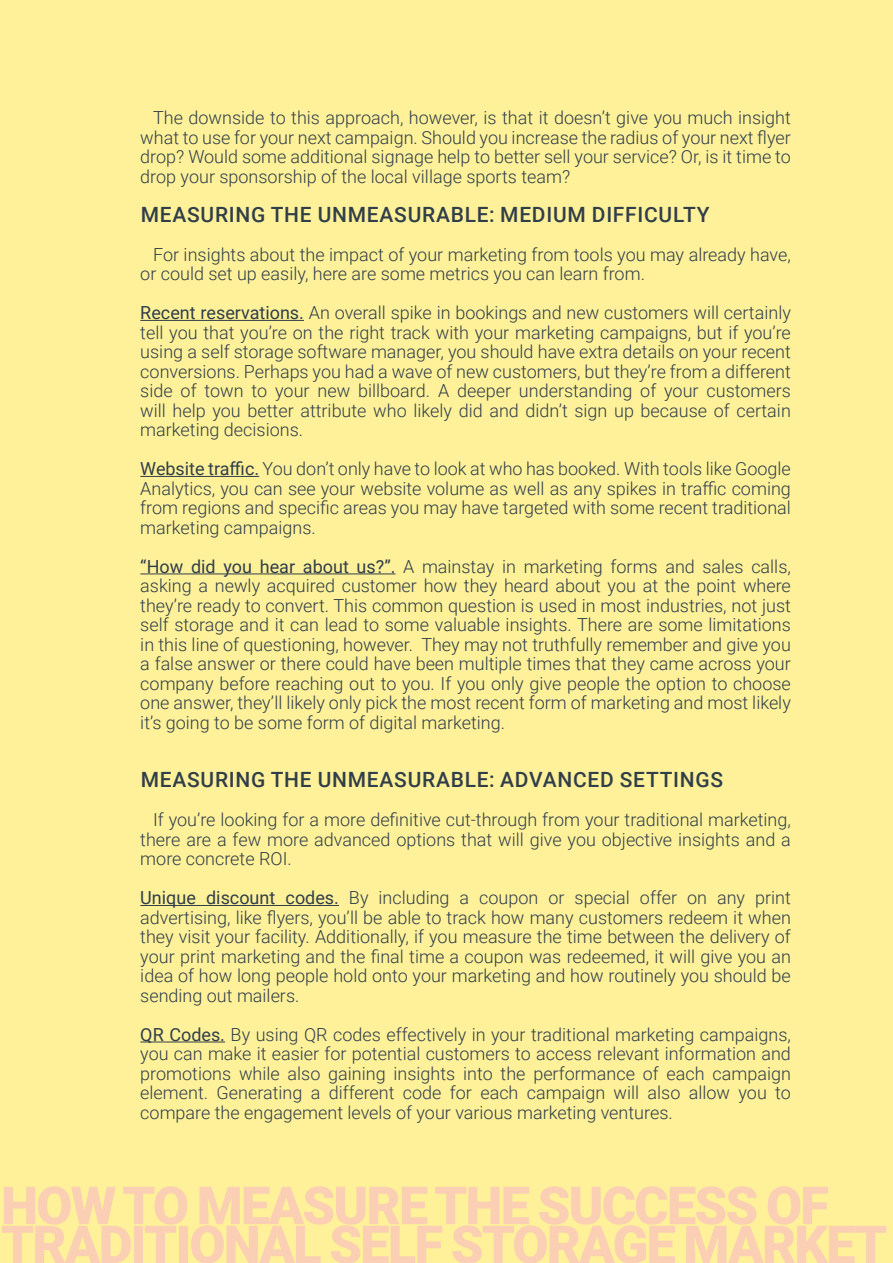
<style>
.page{position:relative;width:893px;height:1263px;background:#fef199}
.page>*{position:absolute;margin:0;border:0;box-sizing:border-box;transform-origin:0 0}
.t1{font:900 52.5px/39px "Roboto";letter-spacing:-.035em;color:#fbcfb4}
.t2{font:500 21px "Roboto";letter-spacing:.035em;color:#303e49}
.t3{font:300 18px/19.5px "Roboto";color:#303e49;text-align:justify}
.s1{font-weight:400}
</style>
<div class="page">
<hr style="left:140px;top:320px;width:164px;height:1px;background:#303e49">
<hr style="left:140px;top:476px;width:119px;height:1px;background:#303e49">
<hr style="left:140px;top:573px;width:256px;height:1px;background:#303e49">
<hr style="left:140px;top:905px;width:199px;height:1px;background:#303e49">
<hr style="left:140px;top:1041px;width:85px;height:1px;background:#303e49">
<p class="t3" style="left:140px;top:107px;width:652px;text-indent:13px">The downside to this approach, however, is that it doesn’t give you much insight what to use for your next campaign. Should you increase the radius of your next flyer drop? Would some additional signage help to better sell your service? Or, is it time to drop your sponsorship of the local village sports team?</p>
<p class="t2" style="left:141px;top:199px;width:570px">MEASURING THE UNMEASURABLE: MEDIUM DIFFICULTY</p>
<p class="t3" style="left:140px;top:244px;width:652px;text-indent:13px">For insights about the impact of your marketing from tools you may already have, or could set up easily, here are some metrics you can learn from.</p>
<p class="t3" style="left:140px;top:302px;width:652px"><span class="s1">Recent reservations.</span> An overall spike in bookings and new customers will certainly tell you that you’re on the right track with your marketing campaigns, but if you’re using a self storage software manager, you should have extra details on your recent conversions. Perhaps you had a wave of new customers, but they’re from a different side of town to your new billboard. A deeper understanding of your customers will help you better attribute who likely did and didn’t sign up because of certain marketing decisions.</p>
<p class="t3" style="left:140px;top:458px;width:652px"><span class="s1">Website traffic.</span> You don’t only have to look at who has booked. With tools like Google Analytics, you can see your website volume as well as any spikes in traffic coming from regions and specific areas you may have targeted with some recent traditional marketing campaigns.</p>
<p class="t3" style="left:140px;top:556px;width:652px"><span class="s1">“How did you hear about us?”.</span> A mainstay in marketing forms and sales calls, asking a newly acquired customer how they heard about you at the point where they’re ready to convert. This common question is used in most industries, not just self storage and it can lead to some valuable insights. There are some limitations in this line of questioning, however. They may not truthfully remember and give you a false answer or there could have been multiple times that they came across your company before reaching out to you. If you only give people the option to choose one answer, they’ll likely only pick the most recent form of marketing and most likely it’s going to be some form of digital marketing.</p>
<p class="t2" style="left:141px;top:765px;width:584px">MEASURING THE UNMEASURABLE: ADVANCED SETTINGS</p>
<p class="t3" style="left:140px;top:809px;width:652px;text-indent:13px">If you’re looking for a more definitive cut-through from your traditional marketing, there are a few more advanced options that will give you objective insights and a more concrete ROI.</p>
<p class="t3" style="left:140px;top:887px;width:652px"><span class="s1">Unique discount codes.</span> By including a coupon or special offer on any print advertising, like flyers, you’ll be able to track how many customers redeem it when they visit your facility. Additionally, if you measure the time between the delivery of your print marketing and the final time a coupon was redeemed, it will give you an idea of how long people hold onto your marketing and how routinely you should be sending out mailers.</p>
<p class="t3" style="left:140px;top:1024px;width:652px"><span class="s1">QR Codes.</span> By using QR codes effectively in your traditional marketing campaigns, you can make it easier for potential customers to access relevant information and promotions while also gaining insights into the performance of each campaign element. Generating a different code for each campaign will also allow you to compare the engagement levels of your various marketing ventures.</p>
<h1 class="t1" style="left:1px;top:1184px;width:888px">HOW TO MEASURE THE SUCCESS OF<br>TRADITIONAL SELF STORAGE MARKET</h1>
</div>
